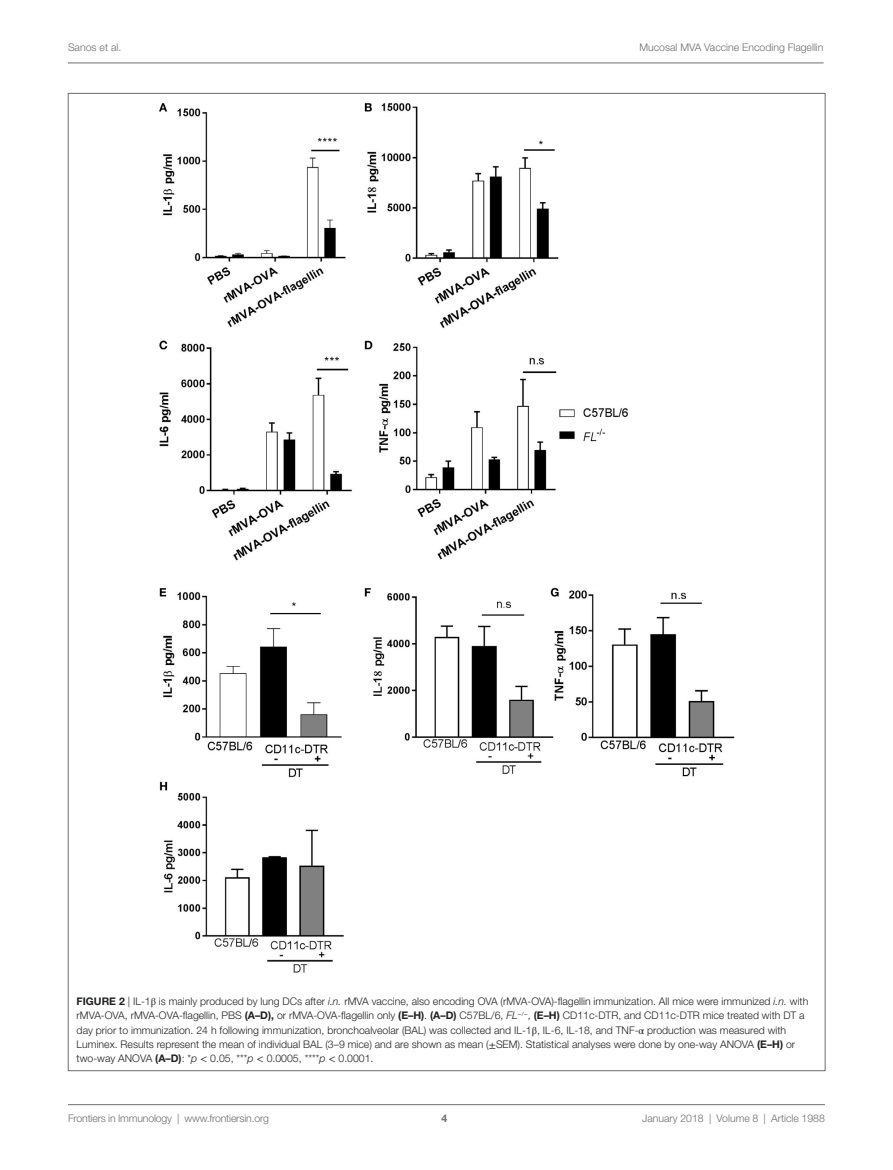
<style>
.page{position:relative;width:893px;height:1170px;background:#fff}
.page>*{position:absolute;margin:0;border:0;box-sizing:border-box;transform-origin:0 0}
.t1{font:300 10.5px/14.2px "Helvetica Neue LT Std";color:#231f20}
.t2{font:300 10.5px "Helvetica Neue LT Std";color:#6c6d70}
.t3{font:700 10.5px "Helvetica Neue LT Std";color:#6c6d70}
.s1{font-weight:700}
.s2{font-family:"STIX General";font-weight:400}
.s3{font-style:italic}
</style>
<div class="page">
<img style="left:159px;top:103px;width:576px;height:870px">
<hr style="left:68px;top:63px;width:756px;height:1px;background:#6c6d70">
<hr style="left:68px;top:1104px;width:757px;height:1px;background:#6c6d70">
<p class="t2" style="left:68px;top:41px;width:55px">Sanos et al.</p>
<p class="t2" style="left:639px;top:41px;width:186px">Mucosal MVA Vaccine Encoding Flagellin</p>
<p class="t1" style="left:77px;top:994px;width:733px"><span class="s1">FIGURE 2</span> | IL-1<span class="s2">β</span> is mainly produced by lung DCs after <span class="s3">i.n.</span> rMVA vaccine, also encoding OVA (rMVA-OVA)-flagellin immunization. All mice were immunized <span class="s3">i.n.</span> with rMVA-OVA, rMVA-OVA-flagellin, PBS <span class="s1">(A–D),</span> or rMVA-OVA-flagellin only <span class="s1">(E–H)</span>. <span class="s1">(A–D)</span> C57BL/6, <span class="s3">FL</span><sup>−</sup><sup>/</sup><sup>−</sup>, <span class="s1">(E–H)</span> CD11c-DTR, and CD11c-DTR mice treated with DT a day prior to immunization. 24 h following immunization, bronchoalveolar (BAL) was collected and IL-1<span class="s2">β</span>, IL-6, IL-18, and TNF-<span class="s2">α</span> production was measured with Luminex. Results represent the mean of individual BAL (3–9 mice) and are shown as mean (<span class="s2">±</span>SEM). Statistical analyses were done by one-way ANOVA <span class="s1">(E–H)</span> or two-way ANOVA <span class="s1">(A–D)</span>: *<span class="s3">p</span> <span class="s2">&lt;</span> 0.05, ***<span class="s3">p</span> <span class="s2">&lt;</span> 0.0005, ****<span class="s3">p</span> <span class="s2">&lt;</span> 0.0001.</p>
<p class="t2" style="left:68px;top:1111px;width:203px">Frontiers in Immunology | www.frontiersin.org</p>
<p class="t2" style="left:642px;top:1111px;width:184px">January 2018 | Volume 8 | Article 1988</p>
<p class="t3" style="left:441px;top:1111px;width:7px">4</p>
</div>
